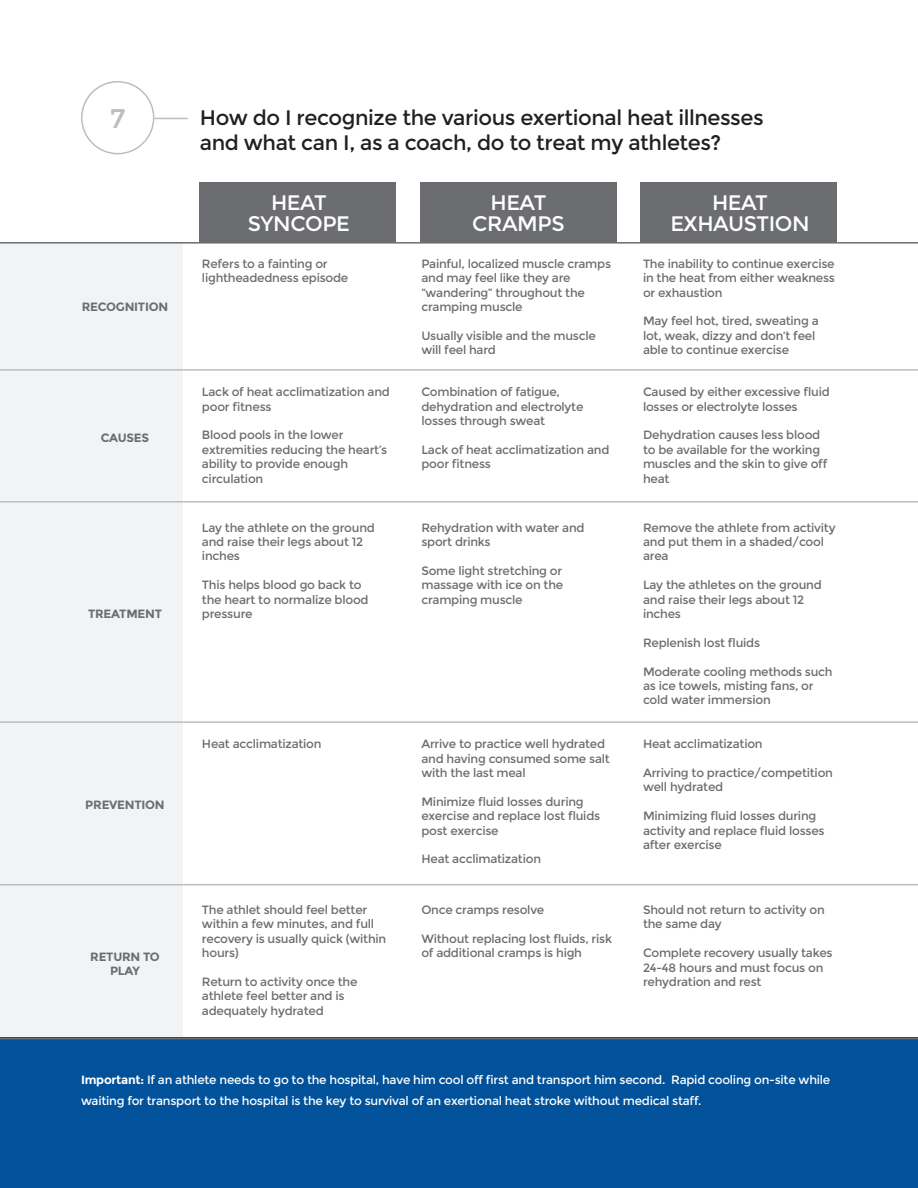
<style>
.page{position:relative;width:918px;height:1188px;background:#fff}
.page>*{position:absolute;margin:0;border:0;box-sizing:border-box;transform-origin:0 0}
.t1{font:27px "Montserrat";color:#bcbdc0}
.t2{font:21px/25.2px "Montserrat";letter-spacing:-.02em;color:#231f20}
.t3{font:21px/21px "Montserrat";letter-spacing:-.02em;color:#fff;text-align:center}
.t4{font:12px/14.4px "Montserrat";letter-spacing:-.02em;color:#6c6d70}
.t5{font:12px/21px "Montserrat";letter-spacing:-.02em;color:#fff}
.t6{font:700 12px/14.4px "Montserrat";letter-spacing:-.02em;color:#6c6d70;text-align:center}
.s1{font-weight:700}
</style>
<div class="page">
<div style="left:0;top:242px;width:183px;height:796px;background:#f2f3f4"></div>
<div style="left:200px;top:182px;width:196px;height:61px;background:#6c6d70"></div>
<div style="left:0;top:1038px;width:918px;height:150px;background:#01529a"></div>
<div style="left:420px;top:182px;width:196px;height:61px;background:#6c6d70"></div>
<div style="left:641px;top:182px;width:196px;height:61px;background:#6c6d70"></div>
<div style="left:81px;top:81px;width:73px;height:73px;border:2px solid #bcbdc0;border-radius:50%"></div>
<hr style="left:154px;top:118px;width:34px;height:1px;background:#bcbdc0">
<hr style="left:0;top:369px;width:918px;height:2px;background:#bcbdc0">
<hr style="left:0;top:242px;width:918px;height:2px;background:#6c6d70">
<hr style="left:0;top:501px;width:918px;height:2px;background:#bcbdc0">
<hr style="left:0;top:721px;width:918px;height:2px;background:#bcbdc0">
<hr style="left:0;top:884px;width:918px;height:1px;background:#bcbdc0">
<hr style="left:0;top:1038px;width:918px;height:1px;background:#6c6d70">
<h1 class="t1" style="left:110px;top:102px;width:17px">7</h1>
<p class="t6" style="left:82px;top:300px;width:88px">RECOGNITION</p>
<p class="t6" style="left:101px;top:431px;width:50px">CAUSES</p>
<p class="t6" style="left:88px;top:606px;width:75px">TREATMENT</p>
<p class="t6" style="left:85px;top:798px;width:81px">PREVENTION</p>
<p class="t6" style="left:90px;top:950px;width:71px">RETURN TO<br>PLAY</p>
<h2 class="t2" style="left:200px;top:105px;width:565px">How do I recognize the various exertional heat illnesses and what can I, as a coach, do to treat my athletes?</h2>
<h2 class="t3" style="left:248px;top:192px;width:104px">HEAT<br>SYNCOPE</h2>
<h2 class="t3" style="left:472px;top:192px;width:94px">HEAT<br>CRAMPS</h2>
<h2 class="t3" style="left:670px;top:192px;width:141px">HEAT<br>EXHAUSTION</h2>
<p class="t4" style="left:202px;top:256px;width:148px">Refers to a fainting or lightheadedness episode</p>
<p class="t4" style="left:202px;top:385px;width:190px">Lack of heat acclimatization and poor fitness</p>
<p class="t4" style="left:202px;top:428px;width:187px">Blood pools in the lower extremities reducing the heart’s ability to provide enough circulation</p>
<p class="t4" style="left:202px;top:520px;width:175px">Lay the athlete on the ground and raise their legs about 12 inches</p>
<p class="t4" style="left:202px;top:578px;width:168px">This helps blood go back to the heart to normalize blood pressure</p>
<p class="t4" style="left:202px;top:737px;width:121px">Heat acclimatization</p>
<p class="t4" style="left:202px;top:903px;width:186px">The athlet should feel better within a few minutes, and full recovery is usually quick (within hours)</p>
<p class="t4" style="left:202px;top:975px;width:157px">Return to activity once the athlete feel better and is adequately hydrated</p>
<p class="t4" style="left:421px;top:256px;width:191px">Painful, localized muscle cramps and may feel like they are “wandering” throughout the cramping muscle</p>
<p class="t4" style="left:421px;top:328px;width:176px">Usually visible and the muscle will feel hard</p>
<p class="t4" style="left:421px;top:385px;width:164px">Combination of fatigue, dehydration and electrolyte losses through sweat</p>
<p class="t4" style="left:421px;top:443px;width:190px">Lack of heat acclimatization and poor fitness</p>
<p class="t4" style="left:421px;top:520px;width:165px">Rehydration with water and sport drinks</p>
<p class="t4" style="left:421px;top:563px;width:143px;text-align:justify">Some light stretching or massage with ice on the cramping muscle</p>
<p class="t4" style="left:421px;top:737px;width:190px">Arrive to practice well hydrated and having consumed some salt with the last meal</p>
<p class="t4" style="left:421px;top:795px;width:180px">Minimize fluid losses during exercise and replace lost fluids post exercise</p>
<p class="t4" style="left:421px;top:852px;width:121px">Heat acclimatization</p>
<p class="t4" style="left:421px;top:903px;width:124px">Once cramps resolve</p>
<p class="t4" style="left:421px;top:932px;width:192px">Without replacing lost fluids, risk of additional cramps is high</p>
<p class="t4" style="left:643px;top:256px;width:193px;text-align:justify">The inability to continue exercise in the heat from either weakness or exhaustion</p>
<p class="t4" style="left:643px;top:314px;width:177px">May feel hot, tired, sweating a lot, weak, dizzy and don’t feel able to continue exercise</p>
<p class="t4" style="left:643px;top:385px;width:188px">Caused by either excessive fluid losses or electrolyte losses</p>
<p class="t4" style="left:643px;top:428px;width:186px">Dehydration causes less blood to be available for the working muscles and the skin to give off heat</p>
<p class="t4" style="left:643px;top:520px;width:194px">Remove the athlete from activity and put them in a shaded/cool area</p>
<p class="t4" style="left:643px;top:578px;width:180px">Lay the athletes on the ground and raise their legs about 12 inches</p>
<p class="t4" style="left:643px;top:635px;width:119px">Replenish lost fluids</p>
<p class="t4" style="left:643px;top:664px;width:191px">Moderate cooling methods such as ice towels, misting fans, or cold water immersion</p>
<p class="t4" style="left:643px;top:737px;width:121px">Heat acclimatization</p>
<p class="t4" style="left:643px;top:766px;width:191px">Arriving to practice/competition well hydrated</p>
<p class="t4" style="left:643px;top:809px;width:183px">Minimizing fluid losses during activity and replace fluid losses after exercise</p>
<p class="t4" style="left:643px;top:903px;width:183px">Should not return to activity on the same day</p>
<p class="t4" style="left:643px;top:946px;width:191px">Complete recovery usually takes<br>24-48 hours and must focus on rehydration and rest</p>
<p class="t5" style="left:81px;top:1069px;width:751px"><span class="s1">Important:</span> If an athlete needs to go to the hospital, have him cool off first and transport him second. Rapid cooling on-site while waiting for transport to the hospital is the key to survival of an exertional heat stroke without medical staff.</p>
</div>
